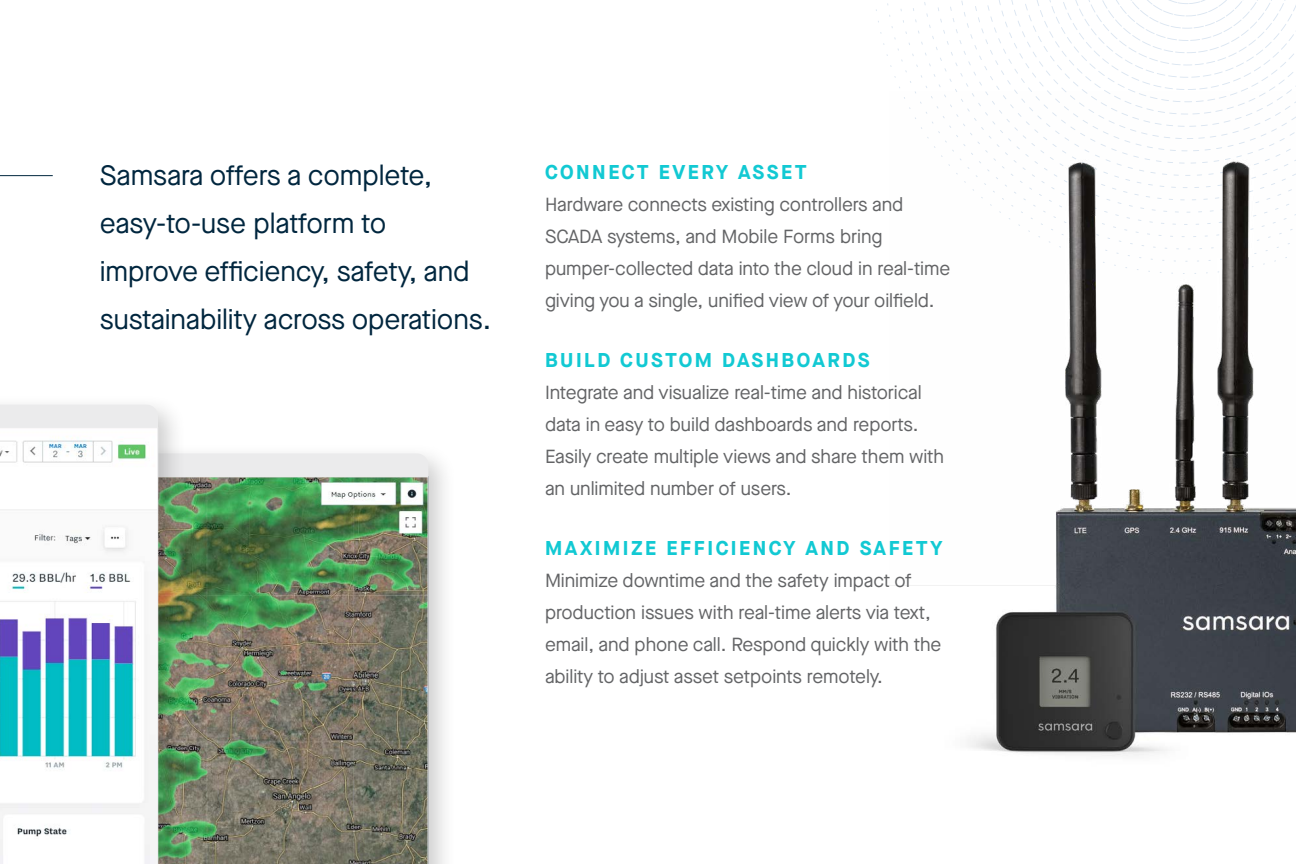
<style>
.page{position:relative;width:1296px;height:864px;background:#fff}
.page>*{position:absolute;margin:0;border:0;box-sizing:border-box;transform-origin:0 0}
.t1{font:28px/48px "Maison Neue";letter-spacing:-.005em;color:#00263e}
.t2{font:700 20px "Maison Neue";letter-spacing:.125em;color:#12c9d3}
.t3{font:19px/32px "Maison Neue";letter-spacing:-.005em;color:#636466}
</style>
<div class="page">
<hr style="left:0;top:175px;width:53px;height:1px;background:#00263e">
<div style="left:0;top:442px;width:458px;height:422px;background:#000;opacity:.2"></div>
<img style="left:187px;top:476px;width:241px;height:388px">
<div style="left:187px;top:453px;width:241px;height:23px;background:#ebebec"></div>
<div style="left:0;top:393px;width:187px;height:471px;background:#000;opacity:.2"></div>
<svg style="left:0;top:427px;width:158px;height:437px"></svg>
<div style="left:0;top:405px;width:158px;height:22px;background:#ebebec"></div>
<svg style="left:876px;top:0;width:420px;height:91px"></svg>
<img style="left:889px;top:91px;width:407px;height:665px">
<h1 class="t1" style="left:100px;top:151px;width:393px">Samsara offers a complete, easy-to-use platform to improve efficiency, safety, and sustainability across operations.</h1>
<p class="t2" style="left:545px;top:157px;width:263px">CONNECT EVERY ASSET</p>
<p class="t3" style="left:545px;top:188px;width:407px">Hardware connects existing controllers and SCADA systems, and Mobile Forms bring pumper-collected data into the cloud in real-time giving you a single, unified view of your oilfield.</p>
<p class="t2" style="left:545px;top:345px;width:326px">BUILD CUSTOM DASHBOARDS</p>
<p class="t3" style="left:545px;top:376px;width:401px">Integrate and visualize real-time and historical data in easy to build dashboards and reports.<br>Easily create multiple views and share them with an unlimited number of users.</p>
<p class="t2" style="left:545px;top:533px;width:399px">MAXIMIZE EFFICIENCY AND SAFETY</p>
<p class="t3" style="left:545px;top:564px;width:398px">Minimize downtime and the safety impact of production issues with real-time alerts via text, email, and phone call. Respond quickly with the ability to adjust asset setpoints remotely.</p>
</div>
